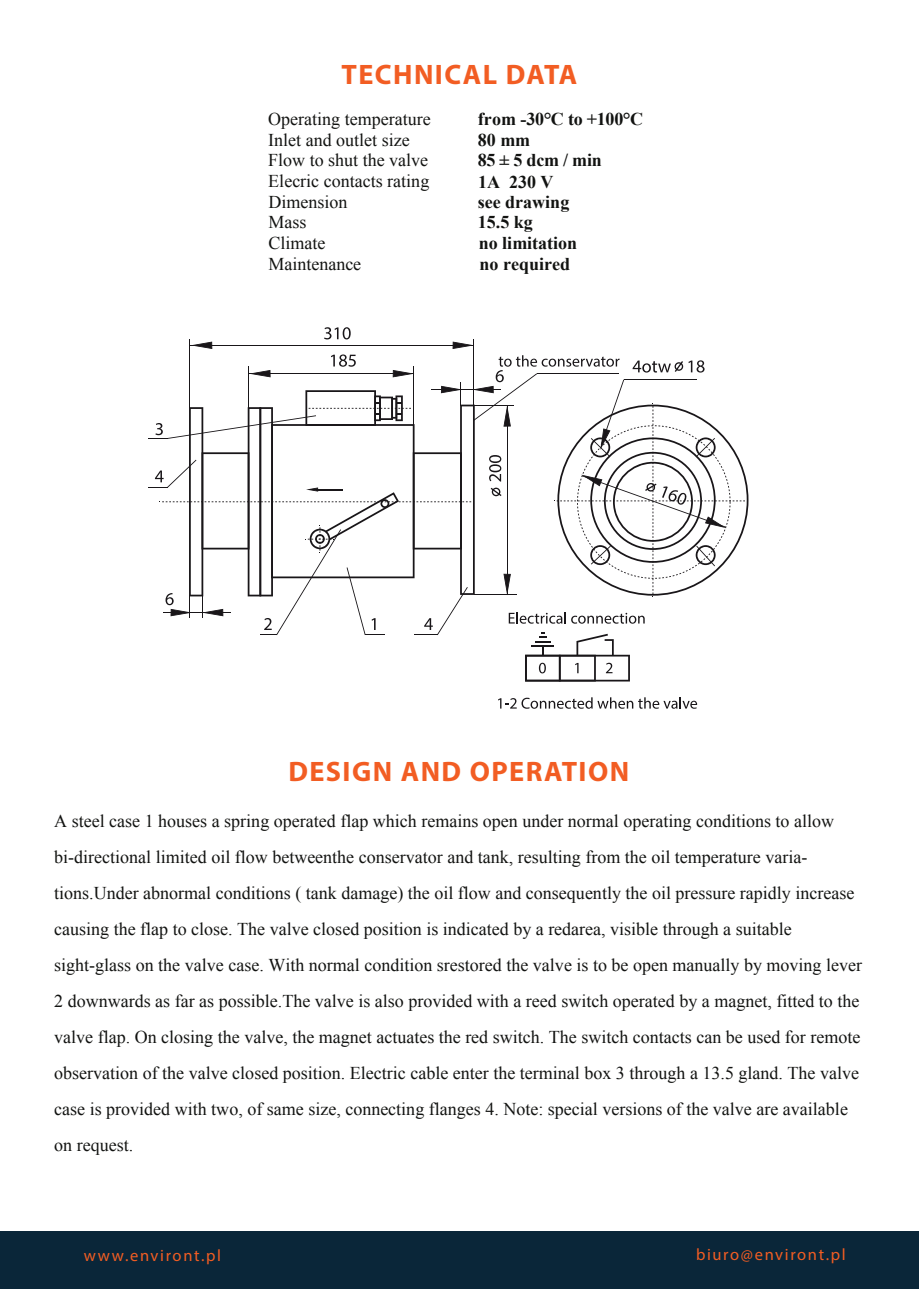
<style>
.page{position:relative;width:919px;height:1289px;background:#fff}
.page>*{position:absolute;margin:0;border:0;box-sizing:border-box;transform-origin:0 0}
.t1{font:700 28.2px "Myriad Pro";letter-spacing:.05em;color:#f25d23}
.t2{font:18px/36px "Times New Roman";color:#121311}
.t3{font:700 18px "Times New Roman";color:#121311}
.t4{font:16.5px "Myriad Pro";letter-spacing:.1em;color:#f25d23}
</style>
<div class="page">
<div style="left:0;top:1231px;width:918px;height:57px;background:#0a2639"></div>
<svg style="left:498px;top:697px;width:199px;height:11px"></svg>
<svg style="left:148px;top:327px;width:600px;height:354px"></svg>
<h1 class="t1" style="left:341px;top:56px;width:237px">TECHNICAL DATA</h1>
<p class="t2" style="left:268px;top:101px;width:164px">Operating temperature</p>
<p class="t3" style="left:478px;top:106px;width:167px">from -30°C to +100°C</p>
<p class="t2" style="left:268px;top:121px;width:143px">Inlet and outlet size</p>
<p class="t3" style="left:478px;top:127px;width:54px">80 mm</p>
<p class="t2" style="left:268px;top:142px;width:161px">Flow to shut the valve</p>
<p class="t3" style="left:478px;top:148px;width:125px">85 ± 5 dcm / min</p>
<p class="t2" style="left:268px;top:163px;width:162px">Elecric contacts rating</p>
<p class="t3" style="left:478px;top:169px;width:77px">1A 230 V</p>
<p class="t2" style="left:268px;top:183px;width:81px">Dimension</p>
<p class="t3" style="left:477px;top:189px;width:93px">see drawing</p>
<p class="t2" style="left:268px;top:204px;width:39px">Mass</p>
<p class="t3" style="left:478px;top:210px;width:57px">15.5 kg</p>
<p class="t2" style="left:268px;top:225px;width:59px">Climate</p>
<p class="t3" style="left:478px;top:231px;width:100px">no limitation</p>
<p class="t2" style="left:268px;top:245px;width:94px">Maintenance</p>
<p class="t3" style="left:479px;top:251px;width:92px">no required</p>
<h1 class="t1" style="left:288px;top:753px;width:342px">DESIGN AND OPERATION</h1>
<p class="t2" style="left:54px;top:803px;width:809px">A steel case 1 houses a spring operated flap which remains open under normal operating conditions to allow bi-directional limited oil flow betweenthe conservator and tank, resulting from the oil temperature varia&shy;tions.Under abnormal conditions ( tank damage) the oil flow and consequently the oil pressure rapidly increase causing the flap to close. The valve closed position is indicated by a redarea, visible through a suitable sight-glass on the valve case. With normal condition srestored the valve is to be open manually by moving lever 2 downwards as far as possible.The valve is also provided with a reed switch operated by a magnet, fitted to the valve flap. On closing the valve, the magnet actuates the red switch. The switch contacts can be used for remote observation of the valve closed position. Electric cable enter the terminal box 3 through a 13.5 gland. The valve case is provided with two, of same size, connecting flanges 4. Note: special versions of the valve are available on request.</p>
<p class="t4" style="left:84px;top:1245px;width:139px">www.environt.pl</p>
<p class="t4" style="left:696px;top:1243px;width:151px">biuro@environt.pl</p>
</div>
